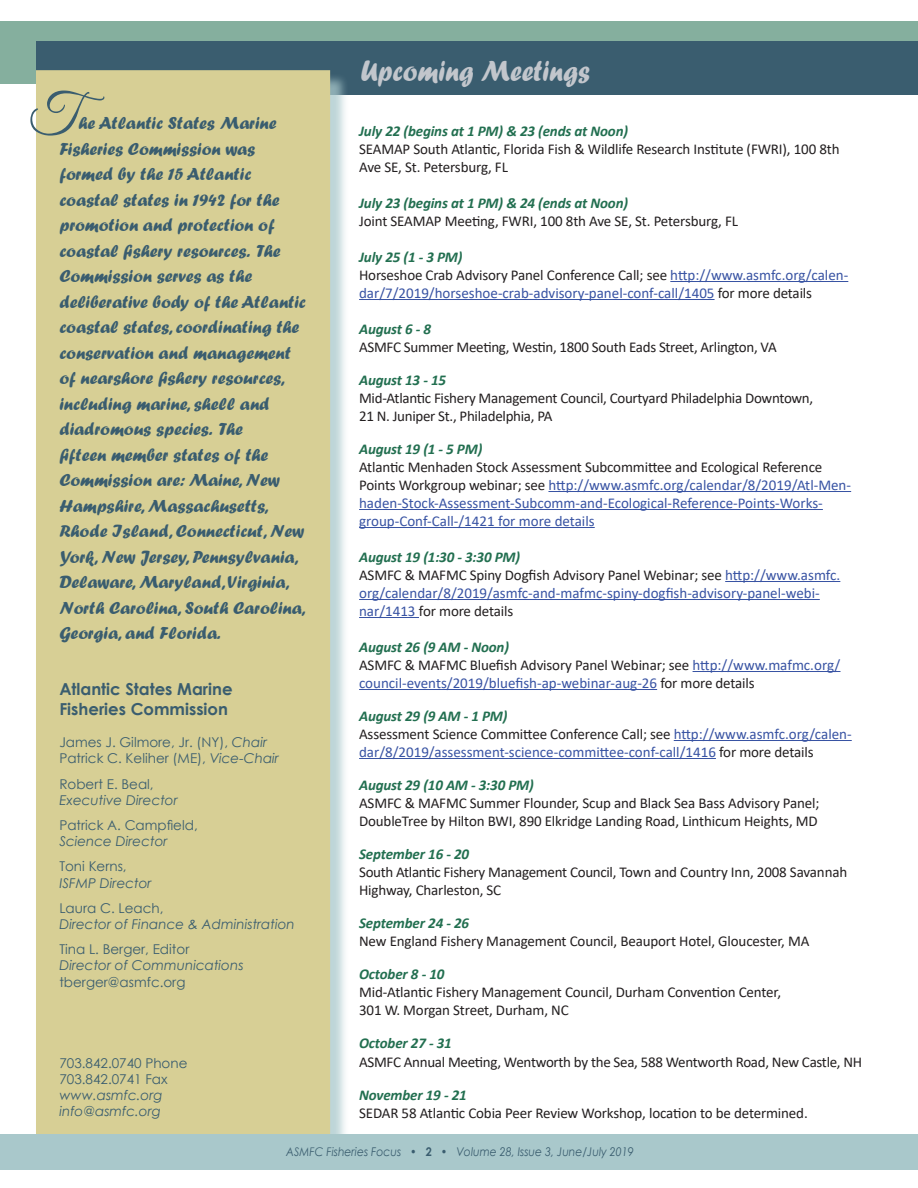
<style>
.page{position:relative;width:918px;height:1188px;background:#fff}
.page>*{position:absolute;margin:0;border:0;box-sizing:border-box;transform-origin:0 0}
.t1{font:54px "Great Vibes";color:#3a5d6f}
.t2{font:30px "Forte";color:#c2c6cc;scale:.9 1}
.t3{font:18px/25.5px "Forte";color:#3a5d6f}
.t4{font:700 16.5px/19.8px "Century Gothic";color:#3a5d6f}
.t5{font:15px/18px "Calibri";letter-spacing:-.01em;color:#3853a3}
.t6{font:15px/18px "Calibri";letter-spacing:-.01em;color:#231f20}
.t7{font:italic 700 15px "Calibri";letter-spacing:-.01em;color:#226f50}
.t8{font:13.5px/16.2px "Century Gothic";color:#3a5d6f}
.t9{font:italic 13.5px/16.2px "Century Gothic";color:#3a5d6f}
.t10{font:italic 12px "Century Gothic";color:#3a5d6f;scale:.9 1}
.s1{font-style:italic}
.s2{font-weight:700;font-style:italic;color:#226f50}
.s3{color:#231f20}
.s4{font-style:normal}
.s5{font-weight:700;font-style:normal}
</style>
<div class="page">
<div style="left:0;top:21px;width:918px;height:63px;background:#85af9e"></div>
<div style="left:0;top:1134px;width:918px;height:36px;background:#a9c8cb"></div>
<hr style="left:670px;top:281px;width:178px;height:1px;background:#3853a3">
<hr style="left:359px;top:299px;width:356px;height:1px;background:#3853a3">
<hr style="left:548px;top:491px;width:303px;height:1px;background:#3853a3">
<hr style="left:359px;top:509px;width:464px;height:1px;background:#3853a3">
<hr style="left:359px;top:527px;width:236px;height:1px;background:#3853a3">
<hr style="left:725px;top:581px;width:115px;height:1px;background:#3853a3">
<hr style="left:359px;top:599px;width:461px;height:1px;background:#3853a3">
<hr style="left:359px;top:617px;width:60px;height:1px;background:#3853a3">
<hr style="left:693px;top:671px;width:148px;height:1px;background:#3853a3">
<hr style="left:359px;top:689px;width:298px;height:1px;background:#3853a3">
<hr style="left:674px;top:740px;width:178px;height:1px;background:#3853a3">
<hr style="left:359px;top:758px;width:357px;height:1px;background:#3853a3">
<div style="left:37px;top:41px;width:881px;height:53px;background:#3a5d6f"></div>
<div style="left:39px;top:73px;width:310px;height:1080px;background:#a9c8cb;opacity:.75"></div>
<div style="left:36px;top:70px;width:294px;height:1064px;background:#d7cf95"></div>
<h1 class="t1" style="left:29px;top:85px;width:51px">T</h1>
<p class="t3" style="left:59px;top:110px;width:248px;text-indent:19px">he Atlantic States Marine<br>Fisheries Commission was formed by the 15 Atlantic coastal states in 1942 for the promotion and protection of coastal fishery resources. The<br>Commission serves as the deliberative body of the Atlantic coastal states, coordinating the conservation and management of nearshore fishery resources, including marine, shell and diadromous species. The<br>fifteen member states of the<br>Commission are: Maine, New<br>Hampshire, Massachusetts,<br>Rhode Island, Connecticut, New<br>York, New Jersey, Pennsylvania,<br>Delaware, Maryland, Virginia,<br>North Carolina, South Carolina,<br>Georgia, and Florida.</p>
<p class="t4" style="left:59px;top:678px;width:175px">Atlantic States Marine<br>Fisheries Commission</p>
<p class="t8" style="left:59px;top:734px;width:221px">James J. Gilmore, Jr. (NY), <span class="s1">Chair<br></span>Patrick C. Keliher (ME), <span class="s1">Vice-Chair</span></p>
<p class="t8" style="left:59px;top:775px;width:96px">Robert E. Beal,</p>
<p class="t9" style="left:59px;top:792px;width:120px">Executive Director</p>
<p class="t8" style="left:59px;top:817px;width:140px">Patrick A. Campfield,</p>
<p class="t9" style="left:59px;top:833px;width:110px">Science Director</p>
<p class="t8" style="left:59px;top:858px;width:69px">Toni Kerns,</p>
<p class="t9" style="left:59px;top:874px;width:94px">ISFMP Director</p>
<p class="t8" style="left:59px;top:900px;width:106px">Laura C. Leach,</p>
<p class="t9" style="left:59px;top:916px;width:237px">Director of Finance &amp; Administration</p>
<p class="t8" style="left:59px;top:941px;width:132px">Tina L. Berger, Editor</p>
<p class="t9" style="left:59px;top:957px;width:186px">Director of Communications</p>
<p class="t8" style="left:59px;top:973px;width:128px">tberger@asmfc.org</p>
<p class="t8" style="left:59px;top:1054px;width:130px">703.842.0740 Phone<br>703.842.0741 Fax</p>
<p class="t9" style="left:59px;top:1087px;width:105px">www.asmfc.org info@asmfc.org</p>
<h2 class="t2" style="left:361px;top:53px;width:256px">Upcoming Meetings</h2>
<p class="t7" style="left:359px;top:120px;width:271px">July 22 (begins at 1 PM) &amp; 23 (ends at Noon)</p>
<p class="t6" style="left:359px;top:139px;width:482px">SEAMAP South Atlantic, Florida Fish &amp; Wildlife Research Institute (FWRI), 100 8th<br>Ave SE, St. Petersburg, FL</p>
<p class="t7" style="left:359px;top:192px;width:271px">July 23 (begins at 1 PM) &amp; 24 (ends at Noon)</p>
<p class="t6" style="left:359px;top:211px;width:380px">Joint SEAMAP Meeting, FWRI, 100 8th Ave SE, St. Petersburg, FL</p>
<p class="t5" style="left:359px;top:247px;width:491px"><span class="s2">July 25 (1 - 3 PM)<br></span><span class="s3">Horseshoe Crab Advisory Panel Conference Call; see</span> http://www.asmfc.org/calen&shy;dar/7/2019/horseshoe-crab-advisory-panel-conf-call/1405 <span class="s3">for more details</span></p>
<p class="t7" style="left:359px;top:318px;width:74px">August 6 - 8</p>
<p class="t6" style="left:359px;top:337px;width:419px">ASMFC Summer Meeting, Westin, 1800 South Eads Street, Arlington, VA</p>
<p class="t7" style="left:359px;top:369px;width:88px">August 13 - 15</p>
<p class="t6" style="left:359px;top:388px;width:456px">Mid-Atlantic Fishery Management Council, Courtyard Philadelphia Downtown,<br>21 N. Juniper St., Philadelphia, PA</p>
<p class="t7" style="left:359px;top:438px;width:125px">August 19 (1 - 5 PM)</p>
<p class="t5" style="left:359px;top:457px;width:494px"><span class="s3">Atlantic Menhaden Stock Assessment Subcommittee and Ecological Reference Points Workgroup webinar; see</span> http://www.asmfc.org/calendar/8/2019/Atl-Men&shy;haden-Stock-Assessment-Subcomm-and-Ecological-Reference-Points-Works&shy;group-Conf-Call-/1421 for more details</p>
<p class="t5" style="left:359px;top:547px;width:483px"><span class="s2">August 19 (1:30 - 3:30 PM)<br></span><span class="s3">ASMFC &amp; MAFMC Spiny Dogfish Advisory Panel Webinar; see</span> http://www.asmfc. org/calendar/8/2019/asmfc-and-mafmc-spiny-dogfish-advisory-panel-webi&shy;nar/1413 <span class="s3">for more details</span></p>
<p class="t5" style="left:359px;top:637px;width:483px"><span class="s2">August 26 (9 AM - Noon)<br></span><span class="s3">ASMFC &amp; MAFMC Bluefish Advisory Panel Webinar; see</span> http://www.mafmc.org/ council-events/2019/bluefish-ap-webinar-aug-26 <span class="s3">for more details</span></p>
<p class="t5" style="left:359px;top:706px;width:494px"><span class="s2">August 29 (9 AM - 1 PM)<br></span><span class="s3">Assessment Science Committee Conference Call; see</span> http://www.asmfc.org/calen&shy;dar/8/2019/assessment-science-committee-conf-call/1416 <span class="s3">for more details</span></p>
<p class="t7" style="left:359px;top:774px;width:176px">August 29 (10 AM - 3:30 PM)</p>
<p class="t6" style="left:359px;top:793px;width:462px">ASMFC &amp; MAFMC Summer Flounder, Scup and Black Sea Bass Advisory Panel;<br>DoubleTree by Hilton BWI, 890 Elkridge Landing Road, Linthicum Heights, MD</p>
<p class="t7" style="left:359px;top:843px;width:112px">September 16 - 20</p>
<p class="t6" style="left:359px;top:862px;width:490px">South Atlantic Fishery Management Council, Town and Country Inn, 2008 Savannah<br>Highway, Charleston, SC</p>
<p class="t7" style="left:359px;top:912px;width:112px">September 24 - 26</p>
<p class="t6" style="left:359px;top:931px;width:452px">New England Fishery Management Council, Beauport Hotel, Gloucester, MA</p>
<p class="t7" style="left:359px;top:963px;width:87px">October 8 - 10</p>
<p class="t6" style="left:359px;top:982px;width:424px">Mid-Atlantic Fishery Management Council, Durham Convention Center,<br>301 W. Morgan Street, Durham, NC</p>
<p class="t7" style="left:359px;top:1032px;width:94px">October 27 - 31</p>
<p class="t6" style="left:359px;top:1053px;width:505px">ASMFC Annual Meeting, Wentworth by the Sea, 588 Wentworth Road, New Castle, NH</p>
<p class="t7" style="left:359px;top:1085px;width:109px">November 19 - 21</p>
<p class="t6" style="left:359px;top:1104px;width:450px">SEDAR 58 Atlantic Cobia Peer Review Workshop, location to be determined.</p>
<p class="t10" style="left:286px;top:1143px;width:388px">ASMFC Fisheries Focus <span class="s4">•</span> <span class="s5">2</span> <span class="s4">•</span> Volume 28, Issue 3, June/July 2019</p>
</div>
